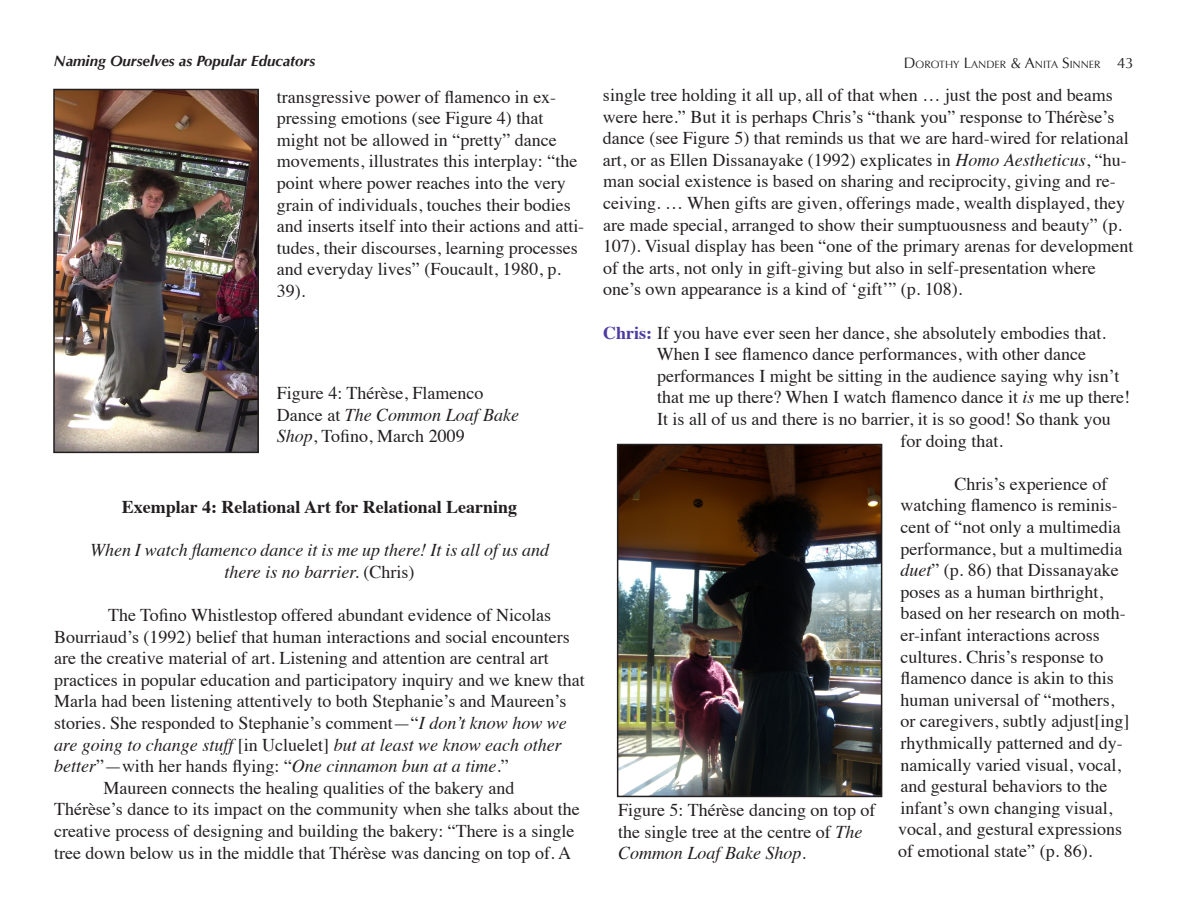
<style>
.page{position:relative;width:1188px;height:918px;background:#fff}
.page>*{position:absolute;margin:0;border:0;box-sizing:border-box;transform-origin:0 0}
.t1{font:18px/21.6px "Times";color:#231f20}
.t2{font:italic 18px/21.6px "Times";color:#231f20;text-align:center}
.t3{font:700 18px "Times";color:#231f20}
.t4{font:italic 700 15px "Optima";color:#231f20}
.t5{font:10.5px "Optima";color:#231f20}
.s1{font-size:15px}
.s2{font-style:italic}
.s3{font-weight:700;color:#4d3aa1}
.s4{font-style:normal}
</style>
<div class="page">
<img style="left:56px;top:92px;width:200px;height:358px">
<div style="left:53px;top:89px;width:206px;height:364px;border:2px solid #231f20"></div>
<img style="left:620px;top:447px;width:259px;height:347px">
<div style="left:617px;top:444px;width:265px;height:353px;border:2px solid #231f20"></div>
<p class="t4" style="left:54px;top:52px;width:263px">Naming Ourselves as Popular Educators</p>
<p class="t5" style="left:904px;top:59px;width:232px"><span class="s1">D</span>OROTHY <span class="s1">L</span>ANDER <span class="s1">&amp; A</span>NITA <span class="s1">S</span>INNER <span class="s1">43</span></p>
<p class="t1" style="left:603px;top:83px;width:532px">single tree holding it all up, all of that when … just the post and beams were here.” But it is perhaps Chris’s “thank you” response to Thérèse’s dance (see Figure 5) that reminds us that we are hard-wired for relational art, or as Ellen Dissanayake (1992) explicates in <span class="s2">Homo Aestheticus</span>, “hu&shy;man social existence is based on sharing and reciprocity, giving and re&shy;ceiving. … When gifts are given, offerings made, wealth displayed, they are made special, arranged to show their sumptuousness and beauty” (p.<br>107). Visual display has been “one of the primary arenas for development of the arts, not only in gift-giving but also in self-presentation where one’s own appearance is a kind of ‘gift’” (p. 108).</p>
<p class="t1" style="left:603px;top:320px;width:504px"><span class="s3">Chris:</span> If you have ever seen her dance, she absolutely embodies that.</p>
<p class="t1" style="left:657px;top:342px;width:431px">When I see flamenco dance performances, with other dance</p>
<p class="t1" style="left:657px;top:364px;width:464px">performances I might be sitting in the audience saying why isn’t</p>
<p class="t1" style="left:657px;top:385px;width:475px">that me up there? When I watch flamenco dance it <span class="s2">is</span> me up there!</p>
<p class="t1" style="left:657px;top:407px;width:455px">It is all of us and there is no barrier, it is so good! So thank you</p>
<p class="t1" style="left:900px;top:428px;width:104px">for doing that.</p>
<p class="t1" style="left:898px;top:472px;width:233px;text-indent:56px">Chris’s experience of watching flamenco is reminis&shy;cent of “not only a multimedia performance, but a multimedia <span class="s2">duet</span>” (p. 86) that Dissanayake poses as a human birthright, based on her research on moth&shy;er-infant interactions across cultures. Chris’s response to flamenco dance is akin to this human universal of “mothers, or caregivers, subtly adjust[ing] rhythmically patterned and dy&shy;namically varied visual, vocal, and gestural behaviors to the infant’s own changing visual, vocal, and gestural expressions of emotional state” (p. 86).</p>
<p class="t1" style="left:277px;top:84px;width:309px">transgressive power of flamenco in ex&shy;pressing emotions (see Figure 4) that might not be allowed in “pretty” dance movements, illustrates this interplay: “the point where power reaches into the very grain of individuals, touches their bodies and inserts itself into their actions and atti&shy;tudes, their discourses, learning processes and everyday lives” (Foucault, 1980, p.<br>39).</p>
<p class="t1" style="left:277px;top:381px;width:244px">Figure 4: Thérèse, Flamenco<br>Dance at <span class="s2">The Common Loaf Bake<br>Shop</span>, Tofino, March 2009</p>
<p class="t3" style="left:122px;top:490px;width:397px">Exemplar 4: Relational Art for Relational Learning</p>
<p class="t2" style="left:90px;top:538px;width:460px">When I watch flamenco dance it is me up there! It is all of us and there is no barrier. <span class="s4">(Chris)</span></p>
<p class="t1" style="left:108px;top:603px;width:445px">The Tofino Whistlestop offered abundant evidence of Nicolas</p>
<p class="t1" style="left:54px;top:624px;width:517px">Bourriaud’s (1992) belief that human interactions and social encounters</p>
<p class="t1" style="left:54px;top:646px;width:496px">are the creative material of art. Listening and attention are central art</p>
<p class="t1" style="left:54px;top:667px;width:532px">practices in popular education and participatory inquiry and we knew that</p>
<p class="t1" style="left:54px;top:689px;width:514px">Marla had been listening attentively to both Stephanie’s and Maureen’s</p>
<p class="t1" style="left:54px;top:711px;width:514px">stories. She responded to Stephanie’s comment—“<span class="s2">I don’t know how we</span></p>
<p class="t2" style="left:54px;top:733px;width:509px">are going to change stuff <span class="s4">[in Ucluelet]</span> but at least we know each other</p>
<p class="t2" style="left:54px;top:754px;width:456px">better<span class="s4">”—with her hands flying: “</span>One cinnamon bun at a time<span class="s4">.”</span></p>
<p class="t1" style="left:104px;top:775px;width:412px">Maureen connects the healing qualities of the bakery and</p>
<p class="t1" style="left:54px;top:797px;width:527px">Thérèse’s dance to its impact on the community when she talks about the</p>
<p class="t1" style="left:54px;top:819px;width:522px">creative process of designing and building the bakery: “There is a single</p>
<p class="t1" style="left:54px;top:840px;width:519px">tree down below us in the middle that Thérèse was dancing on top of. A</p>
<p class="t1" style="left:618px;top:798px;width:259px">Figure 5: Thérèse dancing on top of the single tree at the centre of <span class="s2">The<br>Common Loaf Bake Shop</span>.</p>
</div>
